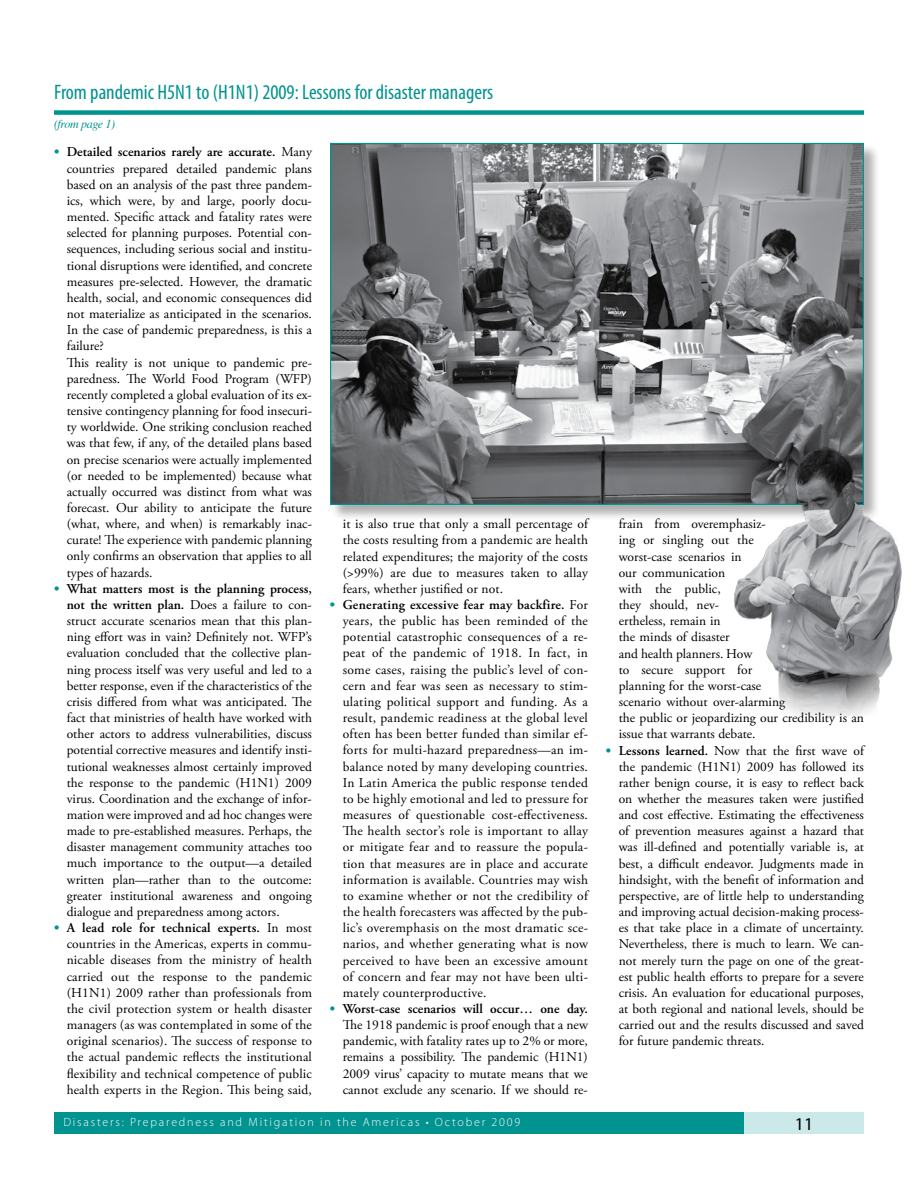
<style>
.page{position:relative;width:918px;height:1188px;background:#fff}
.page>*{position:absolute;margin:0;border:0;box-sizing:border-box;transform-origin:0 0}
.t1{font:condensed 21px "Myriad Pro";color:#009390}
.t2{font:18px "Myriad Pro";color:#000}
.t3{font:13.5px/16.2px "Adobe Garamond Pro";color:#000;text-align:justify}
.t4{font:300 12px "Myriad Pro";letter-spacing:.15em;color:#fff}
.t5{font:italic 12px "Times";letter-spacing:-.03em;color:#009390}
.s1{font-weight:700;color:#009390}
.s2{font-weight:600}
</style>
<div class="page">
<div style="left:55px;top:1113px;width:808px;height:21px;background:#009390"></div>
<div style="left:744px;top:1113px;width:119px;height:21px;background:#cce9e9"></div>
<div style="left:330px;top:143px;width:551px;height:379px;background:#000;opacity:.32"></div>
<img style="left:332px;top:145px;width:530px;height:358px">
<img style="left:731px;top:434px;width:171px;height:281px">
<div style="left:54px;top:110px;width:810px;height:5px;background:#009390"></div>
<h1 class="t1" style="left:54px;top:79px;width:441px">From pandemic H5N1 to (H1N1) 2009: Lessons for disaster managers</h1>
<p class="t5" style="left:54px;top:113px;width:63px">(from page 1)</p>
<p class="t3" style="left:67px;top:145px;width:247px;text-align:left;text-indent:-13px"><span class="s1">•</span> <span class="s2">Detailed scenarios rarely are accurate.</span> Many countries prepared detailed pandemic plans based on an analysis of the past three pandem&shy;ics, which were, by and large, poorly docu&shy;mented. Specific attack and fatality rates were selected for planning purposes. Potential con&shy;sequences, including serious social and institu&shy;tional disruptions were identified, and concrete measures pre-selected. However, the dramatic health, social, and economic consequences did not materialize as anticipated in the scenarios.<br>In the case of pandemic preparedness, is this a failure?<br>This reality is not unique to pandemic pre&shy;paredness. The World Food Program (WFP) recently completed a global evaluation of its ex&shy;tensive contingency planning for food insecuri&shy;ty worldwide. One striking conclusion reached was that few, if any, of the detailed plans based on precise scenarios were actually implemented (or needed to be implemented) because what actually occurred was distinct from what was forecast. Our ability to anticipate the future (what, where, and when) is remarkably inac&shy;curate! The experience with pandemic planning only confirms an observation that applies to all types of hazards.</p>
<p class="t3" style="left:67px;top:581px;width:247px;text-indent:-13px"><span class="s1">•</span> <span class="s2">What matters most is the planning process, not the written plan.</span> Does a failure to con&shy;struct accurate scenarios mean that this plan&shy;ning effort was in vain? Definitely not. WFP’s evaluation concluded that the collective plan&shy;ning process itself was very useful and led to a better response, even if the characteristics of the crisis differed from what was anticipated. The fact that ministries of health have worked with other actors to address vulnerabilities, discuss potential corrective measures and identify insti&shy;tutional weaknesses almost certainly improved the response to the pandemic (H1N1) 2009 virus. Coordination and the exchange of infor&shy;mation were improved and ad hoc changes were made to pre-established measures. Perhaps, the disaster management community attaches too much importance to the output—a detailed written plan—rather than to the outcome: greater institutional awareness and ongoing dialogue and preparedness among actors.</p>
<p class="t3" style="left:67px;top:920px;width:247px;text-indent:-13px"><span class="s1">•</span> <span class="s2">A lead role for technical experts.</span> In most countries in the Americas, experts in commu&shy;nicable diseases from the ministry of health carried out the response to the pandemic (H1N1) 2009 rather than professionals from the civil protection system or health disaster managers (as was contemplated in some of the original scenarios). The success of response to the actual pandemic reflects the institutional flexibility and technical competence of public health experts in the Region. This being said,</p>
<p class="t3" style="left:343px;top:516px;width:247px">it is also true that only a small percentage of the costs resulting from a pandemic are health related expenditures; the majority of the costs (&gt;99%) are due to measures taken to allay fears, whether justified or not.</p>
<p class="t3" style="left:343px;top:597px;width:247px;text-indent:-13px"><span class="s1">•</span> <span class="s2">Generating excessive fear may backfire.</span> For years, the public has been reminded of the potential catastrophic consequences of a re&shy;peat of the pandemic of 1918. In fact, in some cases, raising the public’s level of con&shy;cern and fear was seen as necessary to stim&shy;ulating political support and funding. As a result, pandemic readiness at the global level often has been better funded than similar ef&shy;forts for multi-hazard preparedness—an im&shy;balance noted by many developing countries.<br>In Latin America the public response tended to be highly emotional and led to pressure for measures of questionable cost-effectiveness.<br>The health sector’s role is important to allay or mitigate fear and to reassure the popula&shy;tion that measures are in place and accurate information is available. Countries may wish to examine whether or not the credibility of the health forecasters was affected by the pub&shy;lic’s overemphasis on the most dramatic sce&shy;narios, and whether generating what is now perceived to have been an excessive amount of concern and fear may not have been ulti&shy;mately counterproductive.</p>
<p class="t3" style="left:343px;top:1001px;width:247px;text-indent:-13px"><span class="s1">•</span> <span class="s2">Worst-case scenarios will occur… one day.<br></span>The 1918 pandemic is proof enough that a new pandemic, with fatality rates up to 2% or more, remains a possibility. The pandemic (H1N1)<br>2009 virus’ capacity to mutate means that we cannot exclude any scenario. If we should re-</p>
<p class="t3" style="left:619px;top:516px;width:247px;text-align:left">frain from overemphasiz-<br>ing or singling out the<br>worst-case scenarios in<br>our communication<br>with the public,<br>they should, nev-<br>ertheless, remain in<br>the minds of disaster<br>and health planners. How<br>to secure support for<br>planning for the worst-case<br>scenario without over-alarming<br>the public or jeopardizing our credibility is an issue that warrants debate.</p>
<p class="t3" style="left:619px;top:743px;width:247px;text-indent:-13px"><span class="s1">•</span> <span class="s2">Lessons learned.</span> Now that the first wave of the pandemic (H1N1) 2009 has followed its rather benign course, it is easy to reflect back on whether the measures taken were justified and cost effective. Estimating the effectiveness of prevention measures against a hazard that was ill-defined and potentially variable is, at best, a difficult endeavor. Judgments made in hindsight, with the benefit of information and perspective, are of little help to understanding and improving actual decision-making process&shy;es that take place in a climate of uncertainty.<br>Nevertheless, there is much to learn. We can&shy;not merely turn the page on one of the great&shy;est public health efforts to prepare for a severe crisis. An evaluation for educational purposes, at both regional and national levels, should be carried out and the results discussed and saved for future pandemic threats.</p>
<p class="t4" style="left:63px;top:1115px;width:458px">Disasters: Preparedness and Mitigation in the Americas • October 2009</p>
<h2 class="t2" style="left:795px;top:1113px;width:20px">11</h2>
</div>
